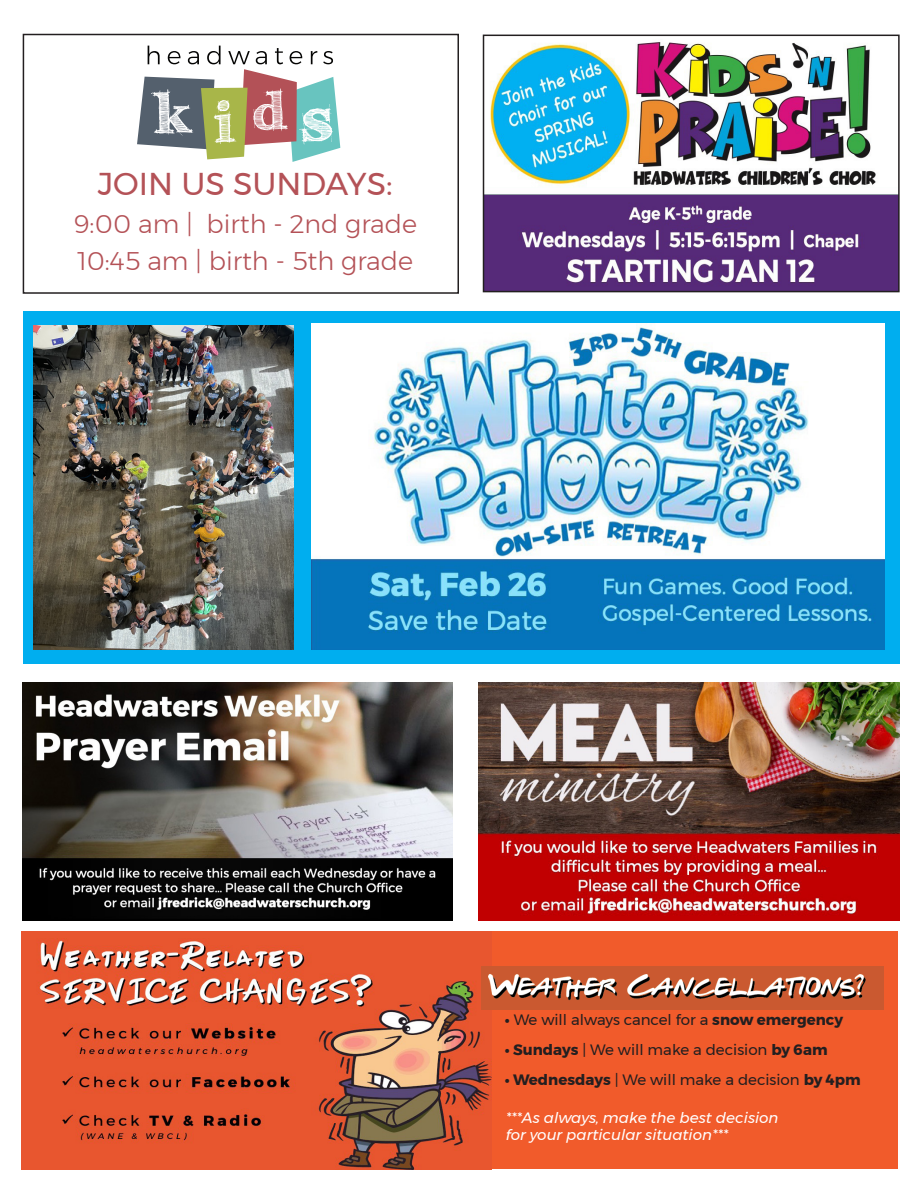
<style>
.page{position:relative;width:918px;height:1188px;background:#fff}
.page>*{position:absolute;margin:0;border:0;box-sizing:border-box;transform-origin:0 0}
.t1{font:31.5px "Montserrat";color:#b45257}
.t2{font:300 25.5px "Montserrat";color:#b45257}
.t3{font:15px "Montserrat";color:#231f20}
.t4{font:italic 15px/16.5px "Montserrat";color:#fff}
.s1{font-weight:700}
</style>
<div class="page">
<div style="left:451px;top:932px;width:447px;height:237px;background:#f15b2b"></div>
<img style="left:21px;top:932px;width:471px;height:237px">
<img style="left:481px;top:966px;width:402px;height:43px">
<div style="left:23px;top:34px;width:436px;height:260px;border:2px solid #231f20"></div>
<svg style="left:137px;top:46px;width:203px;height:116px"></svg>
<div style="left:23px;top:311px;width:877px;height:352px;background:#00aeef"></div>
<img style="left:486px;top:42px;width:411px;height:247px">
<div style="left:483px;top:35px;width:417px;height:257px;border:2px solid #231f20"></div>
<img style="left:34px;top:326px;width:260px;height:324px">
<img style="left:312px;top:323px;width:572px;height:327px">
<img style="left:23px;top:683px;width:430px;height:237px">
<img style="left:478px;top:683px;width:422px;height:237px">
<p class="t1" style="left:98px;top:160px;width:296px">JOIN US SUNDAYS:</p>
<p class="t2" style="left:73px;top:204px;width:345px">9:00 am | birth - 2nd grade</p>
<p class="t2" style="left:77px;top:242px;width:337px">10:45 am | birth - 5th grade</p>
<p class="t3" style="left:505px;top:1008px;width:340px"><span class="s1">•</span> We will always cancel for a <span class="s1">snow emergency</span></p>
<p class="t3" style="left:505px;top:1038px;width:324px"><span class="s1">• Sundays</span> | We will make a decision <span class="s1">by 6am</span></p>
<p class="t3" style="left:505px;top:1068px;width:357px"><span class="s1">• Wednesdays</span> | We will make a decision <span class="s1">by 4pm</span></p>
<p class="t4" style="left:506px;top:1109px;width:274px">***As always, make the best decision for your particular situation***</p>
</div>
